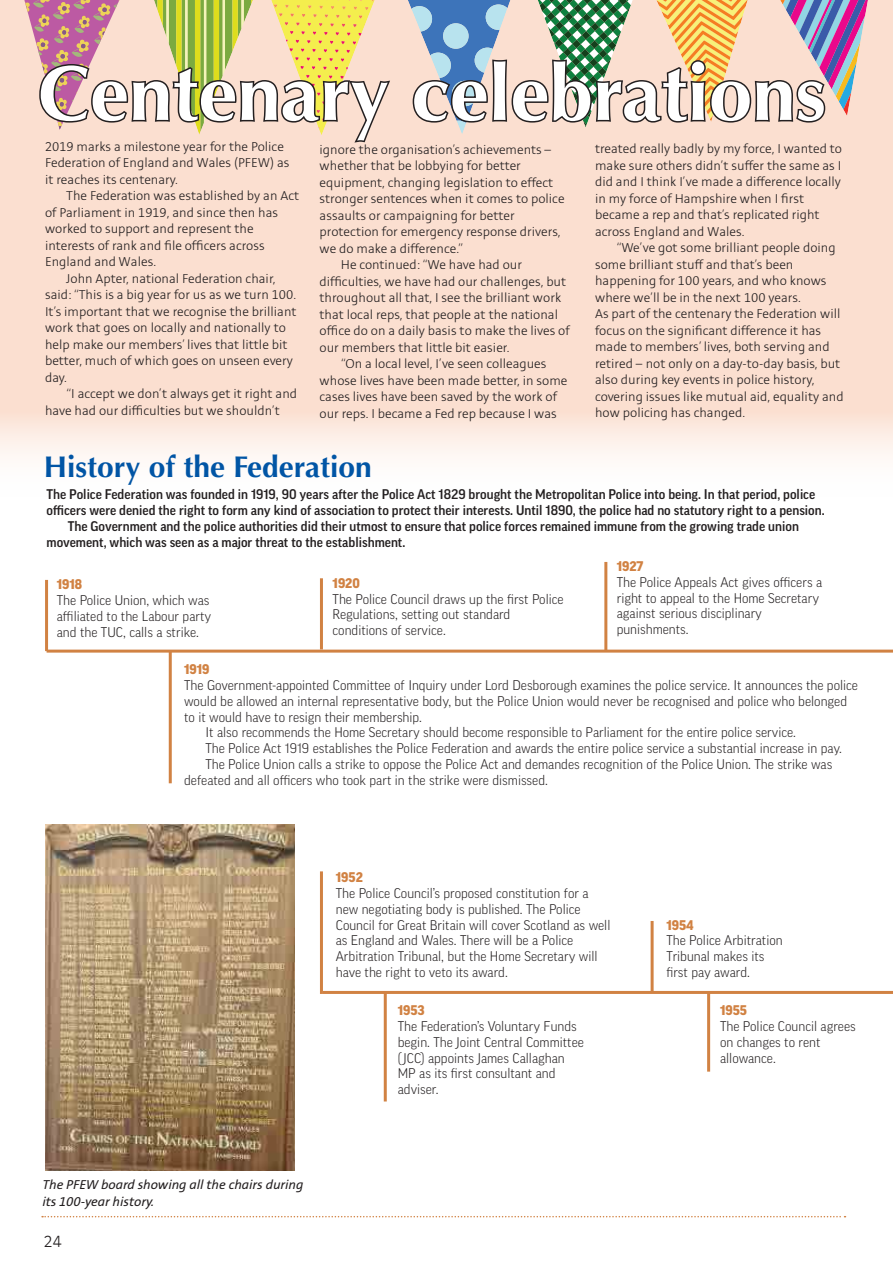
<style>
.page{position:relative;width:893px;height:1263px;background:#fff}
.page>*{position:absolute;margin:0;border:0;box-sizing:border-box;transform-origin:0 0}
.t1{font:700 78px "Optima";color:#fff}
.t2{font:700 30px "Optima";color:#0155a5}
.t3{font:300 18px "Stinnes Sans";color:#231f20}
.t4{font:300 14.25px/16.5px "Stinnes Sans";color:#231f20}
.t5{font:italic 14.25px/16.5px "Stinnes Sans";color:#231f20}
.t6{font:300 13.5px/15.8px "Good Pro";color:#231f20}
.t7{font:500 13.5px/15.8px "Good Pro";color:#231f20}
.t8{font:900 13.5px "Good Pro";color:#d18243}
</style>
<div class="page">
<svg style="left:42px;top:1216px;width:803px;height:1px"></svg>
<svg style="left:0;top:145px;width:893px;height:312px;background:#fbe0d2"></svg>
<hr style="left:47px;top:650px;width:846px;height:3px;background:#d18243">
<hr style="left:169px;top:651px;width:3px;height:132px;background:#d18243">
<hr style="left:320px;top:578px;width:3px;height:71px;background:#d18243">
<hr style="left:604px;top:562px;width:3px;height:89px;background:#d18243">
<hr style="left:45px;top:580px;width:3px;height:71px;background:#d18243">
<hr style="left:323px;top:991px;width:570px;height:3px;background:#d18243">
<hr style="left:320px;top:871px;width:3px;height:123px;background:#d18243">
<img style="left:45px;top:824px;width:249px;height:346px">
<svg style="left:0;top:0;width:893px;height:145px;background:#cebca6"></svg>
<hr style="left:707px;top:992px;width:3px;height:79px;background:#d18243">
<hr style="left:384px;top:993px;width:3px;height:108px;background:#d18243">
<hr style="left:651px;top:921px;width:3px;height:71px;background:#d18243">
<p class="t1" style="left:38px;top:48px;width:789px">Centenary celebrations</p>
<p class="t4" style="left:45px;top:139px;width:246px">2019 marks a milestone year for the Police<br>Federation of England and Wales (PFEW) as it reaches its centenary.</p>
<p class="t4" style="left:45px;top:188px;width:256px;text-indent:21px">The Federation was established by an Act of Parliament in 1919, and since then has worked to support and represent the interests of rank and file officers across England and Wales.</p>
<p class="t4" style="left:45px;top:271px;width:253px;text-indent:21px">John Apter, national Federation chair, said: “This is a big year for us as we turn 100.<br>It’s important that we recognise the brilliant work that goes on locally and nationally to help make our members’ lives that little bit better, much of which goes on unseen every day.</p>
<p class="t4" style="left:45px;top:386px;width:254px;text-indent:21px">“I accept we don’t always get it right and have had our difficulties but we shouldn’t</p>
<p class="t4" style="left:595px;top:141px;width:248px">treated really badly by my force, I wanted to make sure others didn’t suffer the same as I did and I think I’ve made a difference locally in my force of Hampshire when I first became a rep and that’s replicated right across England and Wales.</p>
<p class="t4" style="left:595px;top:240px;width:242px;text-indent:21px">“We’ve got some brilliant people doing some brilliant stuff and that’s been happening for 100 years, and who knows where we’ll be in the next 100 years.</p>
<p class="t4" style="left:595px;top:306px;width:250px">As part of the centenary the Federation will focus on the significant difference it has made to members’ lives, both serving and retired – not only on a day-to-day basis, but also during key events in police history, covering issues like mutual aid, equality and how policing has changed.</p>
<p class="t4" style="left:320px;top:142px;width:247px">ignore the organisation’s achievements – whether that be lobbying for better equipment, changing legislation to effect stronger sentences when it comes to police assaults or campaigning for better protection for emergency response drivers, we do make a difference.”</p>
<p class="t4" style="left:320px;top:257px;width:252px;text-indent:21px">He continued: “We have had our difficulties, we have had our challenges, but throughout all that, I see the brilliant work that local reps, that people at the national office do on a daily basis to make the lives of our members that little bit easier.</p>
<p class="t4" style="left:320px;top:356px;width:249px;text-indent:21px">“On a local level, I’ve seen colleagues whose lives have been made better, in some cases lives have been saved by the work of our reps. I became a Fed rep because I was</p>
<p class="t2" style="left:44px;top:449px;width:329px">History of the Federation</p>
<p class="t7" style="left:47px;top:486px;width:780px">The Police Federation was founded in 1919, 90 years after the Police Act 1829 brought the Metropolitan Police into being. In that period, police officers were denied the right to form any kind of association to protect their interests. Until 1890, the police had no statutory right to a pension.</p>
<p class="t7" style="left:47px;top:518px;width:754px;text-indent:21px">The Government and the police authorities did their utmost to ensure that police forces remained immune from the growing trade union movement, which was seen as a major threat to the establishment.</p>
<p class="t8" style="left:57px;top:577px;width:27px">1918</p>
<p class="t6" style="left:57px;top:592px;width:156px">The Police Union, which was affiliated to the Labour party and the TUC, calls a strike.</p>
<p class="t8" style="left:184px;top:662px;width:27px">1919</p>
<p class="t6" style="left:184px;top:677px;width:675px">The Government-appointed Committee of Inquiry under Lord Desborough examines the police service. It announces the police would be allowed an internal representative body, but the Police Union would never be recognised and police who belonged to it would have to resign their membership.</p>
<p class="t6" style="left:205px;top:725px;width:592px">It also recommends the Home Secretary should become responsible to Parliament for the entire police service.</p>
<p class="t6" style="left:205px;top:740px;width:638px">The Police Act 1919 establishes the Police Federation and awards the entire police service a substantial increase in pay.</p>
<p class="t6" style="left:184px;top:756px;width:650px;text-indent:21px">The Police Union calls a strike to oppose the Police Act and demandes recognition of the Police Union. The strike was defeated and all officers who took part in the strike were dismissed.</p>
<p class="t8" style="left:617px;top:559px;width:28px">1927</p>
<p class="t6" style="left:617px;top:574px;width:207px">The Police Appeals Act gives officers a right to appeal to the Home Secretary against serious disciplinary punishments.</p>
<p class="t8" style="left:333px;top:575px;width:29px">1920</p>
<p class="t6" style="left:333px;top:591px;width:233px">The Police Council draws up the first Police<br>Regulations, setting out standard conditions of service.</p>
<p class="t8" style="left:336px;top:870px;width:29px">1952</p>
<p class="t6" style="left:336px;top:885px;width:276px">The Police Council’s proposed constitution for a new negotiating body is published. The Police Council for Great Britain will cover Scotland as well as England and Wales. There will be a Police Arbitration Tribunal, but the Home Secretary will have the right to veto its award.</p>
<p class="t8" style="left:398px;top:1003px;width:29px">1953</p>
<p class="t6" style="left:398px;top:1018px;width:188px">The Federation’s Voluntary Funds begin. The Joint Central Committee ( JCC) appoints James Callaghan<br>MP as its first consultant and adviser.</p>
<p class="t5" style="left:42px;top:1177px;width:263px">The PFEW board showing all the chairs during its 100-year history.</p>
<p class="t3" style="left:44px;top:1232px;width:20px">24</p>
<p class="t8" style="left:666px;top:917px;width:29px">1954</p>
<p class="t6" style="left:666px;top:932px;width:118px">The Police Arbitration<br>Tribunal makes its first pay award.</p>
<p class="t8" style="left:720px;top:1003px;width:29px">1955</p>
<p class="t6" style="left:720px;top:1018px;width:137px">The Police Council agrees on changes to rent allowance.</p>
</div>
